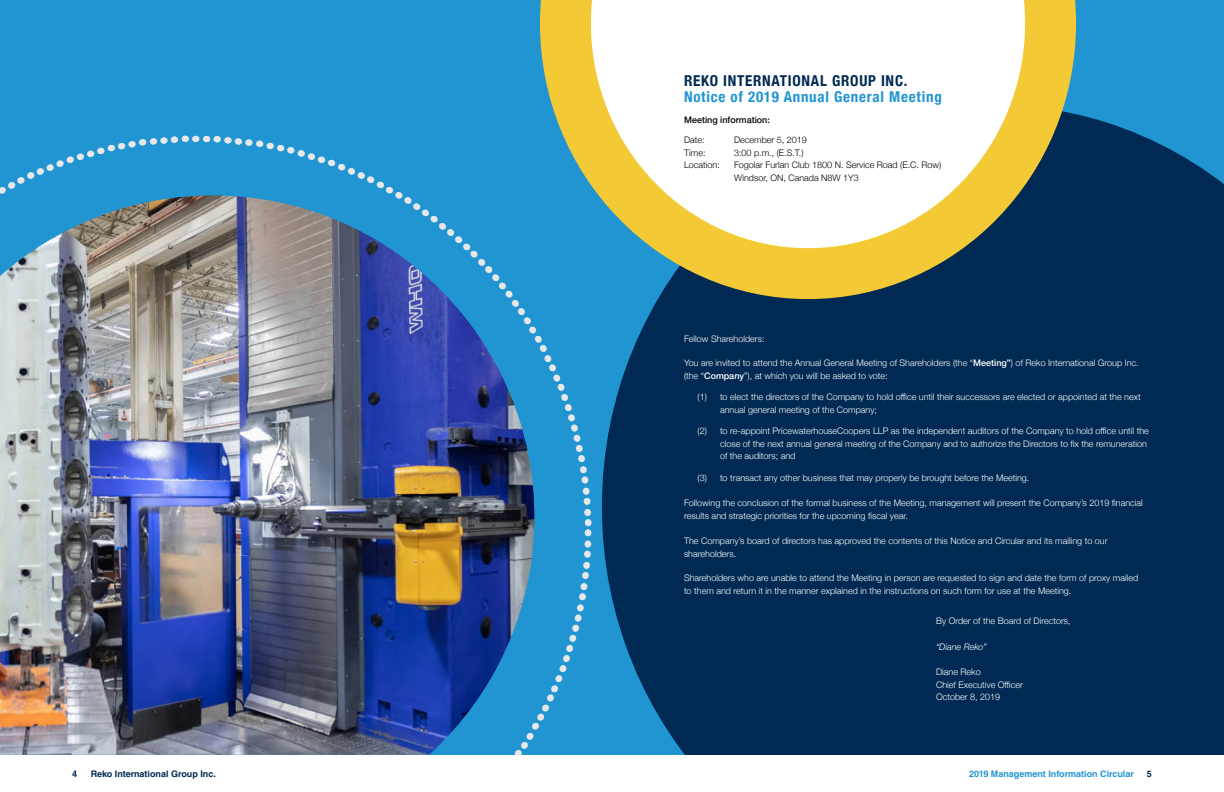
<style>
.page{position:relative;width:1224px;height:792px;background:#fff}
.page>*{position:absolute;margin:0;border:0;box-sizing:border-box;transform-origin:0 0}
.t1{font:900 17.2px "Avenir";color:#e6e7e8;scale:1.12 1}
.t2{font:700 condensed 15px "Helvetica Neue";letter-spacing:.05em;color:#2194d2}
.t3{font:700 condensed 15px "Helvetica Neue";letter-spacing:.05em;color:#002a53}
.t4{font:300 9px/12.5px "Helvetica Neue";color:#fff}
.t5{font:300 9px/12.5px "Helvetica Neue";color:#000}
.t6{font:700 9px "Helvetica LT Std";color:#2194d2}
.t7{font:700 9px "Helvetica LT Std";color:#002a53}
.t8{font:500 9px "Helvetica Neue";color:#000}
.t9{font:italic 300 9px "Helvetica Neue";color:#fff}
.s1{font-weight:500}
</style>
<div class="page">
<div style="left:0;top:0;width:1224px;height:755px;background:#2194d2"></div>
<img style="left:0;top:196px;width:534px;height:559px">
<div style="left:602px;top:114px;width:622px;height:641px;background:#002a53"></div>
<svg style="left:540px;top:0;width:536px;height:299px;background:#d5d3b3"></svg>
<img style="left:203px;top:136px;width:388px;height:390px">
<svg style="left:514px;top:541px;width:20px;height:214px"></svg>
<h1 class="t1" style="left:191px;top:124px;width:10px">•</h1>
<h1 class="t1" style="left:603px;top:528px;width:10px;rotate:90deg">•</h1>
<h2 class="t3" style="left:684px;top:69px;width:225px">REKO INTERNATIONAL GROUP INC.</h2>
<h2 class="t2" style="left:684px;top:85px;width:259px">Notice of 2019 Annual General Meeting</h2>
<p class="t8" style="left:684px;top:112px;width:87px">Meeting information:</p>
<p class="t5" style="left:684px;top:133px;width:22px">Date:</p>
<p class="t5" style="left:734px;top:133px;width:74px">December 5, 2019</p>
<p class="t5" style="left:684px;top:146px;width:23px">Time:</p>
<p class="t5" style="left:734px;top:146px;width:71px">3:00 p.m., (E.S.T.)</p>
<p class="t5" style="left:684px;top:158px;width:37px">Location:</p>
<p class="t5" style="left:734px;top:158px;width:209px">Fogolar Furlan Club 1800 N. Service Road (E.C. Row)<br>Windsor, ON, Canada N8W 1Y3</p>
<p class="t4" style="left:684px;top:332px;width:82px">Fellow Shareholders:</p>
<p class="t4" style="left:684px;top:356px;width:456px">You are invited to attend the Annual General Meeting of Shareholders (the “<span class="s1">Meeting”</span>) of Reko International Group Inc. (the “<span class="s1">Company</span>”), at which you will be asked to vote:</p>
<p class="t4" style="left:720px;top:390px;width:422px;text-indent:-22px">(1) to elect the directors of the Company to hold office until their successors are elected or appointed at the next annual general meeting of the Company;</p>
<p class="t4" style="left:720px;top:424px;width:430px;text-indent:-22px">(2) to re-appoint PricewaterhouseCoopers LLP as the independent auditors of the Company to hold office until the close of the next annual general meeting of the Company and to authorize the Directors to fix the remuneration of the auditors; and</p>
<p class="t4" style="left:698px;top:471px;width:333px">(3) to transact any other business that may properly be brought before the Meeting.</p>
<p class="t4" style="left:684px;top:496px;width:460px">Following the conclusion of the formal business of the Meeting, management will present the Company’s 2019 financial results and strategic priorities for the upcoming fiscal year.</p>
<p class="t4" style="left:684px;top:534px;width:425px">The Company’s board of directors has approved the contents of this Notice and Circular and its mailing to our shareholders.</p>
<p class="t4" style="left:684px;top:571px;width:456px">Shareholders who are unable to attend the Meeting in person are requested to sign and date the form of proxy mailed to them and return it in the manner explained in the instructions on such form for use at the Meeting.</p>
<p class="t4" style="left:936px;top:614px;width:136px">By Order of the Board of Directors,</p>
<p class="t9" style="left:936px;top:640px;width:52px">“Diane Reko”</p>
<p class="t4" style="left:936px;top:665px;width:88px">Diane Reko<br>Chief Executive Officer<br>October 8, 2019</p>
<p class="t7" style="left:72px;top:769px;width:7px">4</p>
<p class="t7" style="left:91px;top:769px;width:127px">Reko International Group Inc.</p>
<p class="t6" style="left:969px;top:769px;width:166px">2019 Management Information Circular</p>
<p class="t7" style="left:1147px;top:769px;width:7px">5</p>
</div>
